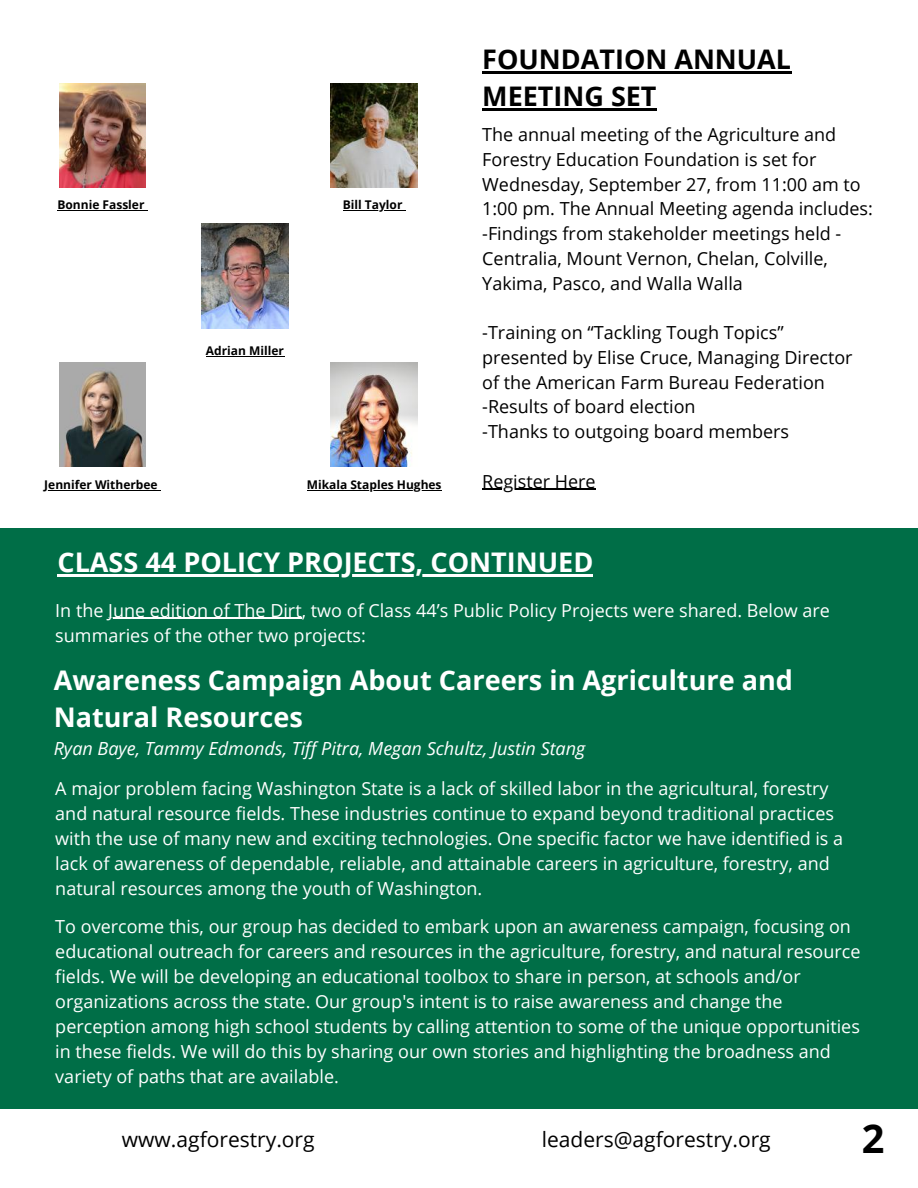
<style>
.page{position:relative;width:918px;height:1188px;background:#fff}
.page>*{position:absolute;margin:0;border:0;box-sizing:border-box;transform-origin:0 0}
.t1{font:700 39.75px "Open Sans";color:#000}
.t2{font:700 27px/37.2px "Open Sans";color:#fff}
.t3{font:700 27px/37.2px "Open Sans";color:#000}
.t4{font:21px "Open Sans";color:#000}
.t5{font:18px/25px "Open Sans";color:#fff}
.t6{font:18px/24.8px "Open Sans";color:#000}
.t7{font:italic 18px "Open Sans";color:#fff}
.t8{font:700 12px "Open Sans";color:#000}
</style>
<div class="page">
<div style="left:0;top:528px;width:918px;height:581px;background:#006e47"></div>
<img style="left:59px;top:83px;width:87px;height:105px">
<img style="left:202px;top:224px;width:86px;height:104px">
<img style="left:331px;top:83px;width:87px;height:105px">
<img style="left:331px;top:362px;width:87px;height:105px">
<img style="left:59px;top:362px;width:87px;height:105px">
<hr style="left:108px;top:618px;width:194px;height:1px;background:#fff">
<hr style="left:482px;top:72px;width:309px;height:2px;background:#000">
<hr style="left:482px;top:109px;width:175px;height:2px;background:#000">
<hr style="left:482px;top:489px;width:114px;height:1px;background:#000">
<hr style="left:57px;top:210px;width:88px;height:1px;background:#000">
<hr style="left:343px;top:210px;width:59px;height:1px;background:#000">
<hr style="left:206px;top:356px;width:78px;height:1px;background:#000">
<hr style="left:44px;top:490px;width:114px;height:1px;background:#000">
<hr style="left:307px;top:490px;width:135px;height:1px;background:#000">
<hr style="left:57px;top:574px;width:536px;height:3px;background:#fff">
<p class="t8" style="left:57px;top:196px;width:89px">Bonnie Fassler</p>
<p class="t8" style="left:343px;top:196px;width:61px">Bill Taylor</p>
<p class="t8" style="left:206px;top:343px;width:80px">Adrian Miller</p>
<p class="t8" style="left:44px;top:476px;width:115px">Jennifer Witherbee</p>
<p class="t8" style="left:307px;top:476px;width:136px">Mikala Staples Hughes</p>
<h2 class="t3" style="left:482px;top:40px;width:310px">FOUNDATION ANNUAL<br>MEETING SET</h2>
<p class="t6" style="left:482px;top:122px;width:392px">The annual meeting of the Agriculture and Forestry Education Foundation is set for Wednesday, September 27, from 11:00 am to 1:00 pm. The Annual Meeting agenda includes: -Findings from stakeholder meetings held - Centralia, Mount Vernon, Chelan, Colville, Yakima, Pasco, and Walla Walla</p>
<p class="t6" style="left:482px;top:320px;width:372px">-Training on “Tackling Tough Topics” presented by Elise Cruce, Managing Director of the American Farm Bureau Federation -Results of board election<br>-Thanks to outgoing board members</p>
<p class="t6" style="left:482px;top:468px;width:115px">Register Here</p>
<h2 class="t2" style="left:57px;top:543px;width:538px">CLASS 44 POLICY PROJECTS, CONTINUED</h2>
<p class="t5" style="left:55px;top:597px;width:776px">In the June edition of The Dirt, two of Class 44’s Public Policy Projects were shared. Below are summaries of the other two projects:</p>
<h2 class="t2" style="left:54px;top:661px;width:741px">Awareness Campaign About Careers in Agriculture and<br>Natural Resources</h2>
<p class="t7" style="left:54px;top:736px;width:533px">Ryan Baye, Tammy Edmonds, Tiff Pitra, Megan Schultz, Justin Stang</p>
<p class="t5" style="left:55px;top:776px;width:789px">A major problem facing Washington State is a lack of skilled labor in the agricultural, forestry and natural resource fields. These industries continue to expand beyond traditional practices with the use of many new and exciting technologies. One specific factor we have identified is a lack of awareness of dependable, reliable, and attainable careers in agriculture, forestry, and natural resources among the youth of Washington.</p>
<p class="t5" style="left:55px;top:913px;width:807px">To overcome this, our group has decided to embark upon an awareness campaign, focusing on educational outreach for careers and resources in the agriculture, forestry, and natural resource fields. We will be developing an educational toolbox to share in person, at schools and/or organizations across the state. Our group's intent is to raise awareness and change the perception among high school students by calling attention to some of the unique opportunities in these fields. We will do this by sharing our own stories and highlighting the broadness and variety of paths that are available.</p>
<p class="t4" style="left:122px;top:1125px;width:194px">www.agforestry.org</p>
<p class="t4" style="left:542px;top:1125px;width:231px">leaders@agforestry.org</p>
<h1 class="t1" style="left:862px;top:1110px;width:24px">2</h1>
</div>
